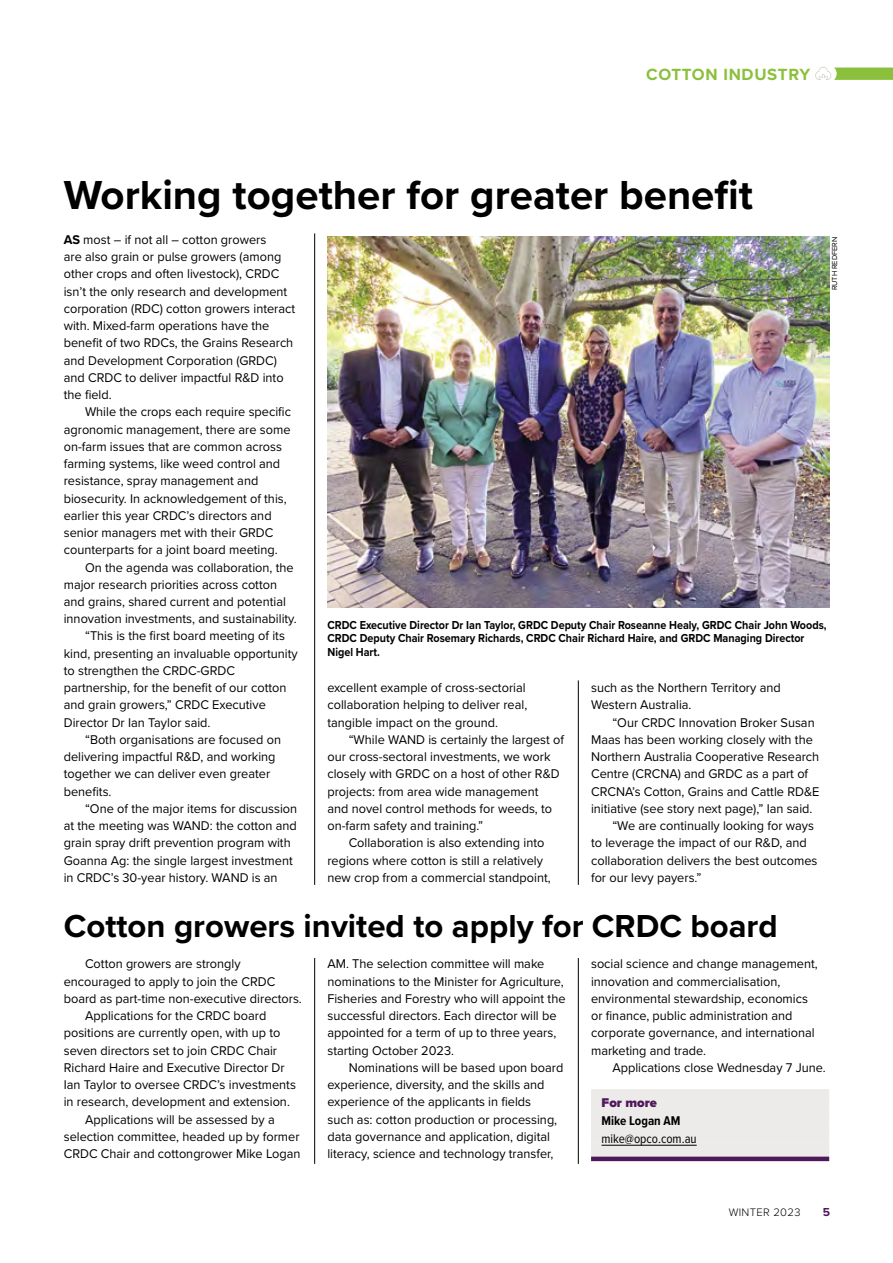
<style>
.page{position:relative;width:893px;height:1263px;background:#fff}
.page>*{position:absolute;margin:0;border:0;box-sizing:border-box;transform-origin:0 0}
.t1{font:700 42px "Proxima Nova";color:#000}
.t2{font:700 33px "Proxima Nova";color:#000}
.t3{font:700 16.8px "Proxima Nova";letter-spacing:.04em;color:#8bc03c}
.t4{font:13.2px/17.2px "Proxima Nova";color:#000}
.t5{font:13.2px "Proxima Nova Cond";color:#000}
.t6{font:700 13.2px "Proxima Nova Cond";color:#000}
.t7{font:900 13.2px "Proxima Nova";color:#4f185b}
.t8{font:700 12px/13.5px "Proxima Nova";color:#000;scale:.9 1}
.t9{font:700 12px "Proxima Nova";color:#4f185b}
.t10{font:300 11.25px "Proxima Nova";letter-spacing:.03em;color:#000}
.t11{font:7.5px "Proxima Nova";color:#000}
.s1{font-weight:700}
</style>
<div class="page">
<hr style="left:314px;top:233px;width:1px;height:652px;background:#000">
<hr style="left:578px;top:680px;width:1px;height:205px;background:#000">
<img style="left:327px;top:237px;width:502px;height:371px">
<svg style="left:815px;top:67px;width:78px;height:13px"></svg>
<div style="left:591px;top:1089px;width:238px;height:18px;background:#edeaea"></div>
<div style="left:591px;top:1107px;width:238px;height:18px;background:#edeaea"></div>
<div style="left:591px;top:1125px;width:238px;height:18px;background:#edeaea"></div>
<div style="left:591px;top:1143px;width:238px;height:18px;background:#edeaea"></div>
<hr style="left:602px;top:1145px;width:95px;height:1px;background:#000">
<hr style="left:591px;top:1157px;width:238px;height:4px;background:#4f185b">
<hr style="left:314px;top:958px;width:1px;height:206px;background:#000">
<hr style="left:578px;top:958px;width:1px;height:206px;background:#000">
<p class="t3" style="left:646px;top:62px;width:166px">COTTON INDUSTRY</p>
<h1 class="t1" style="left:64px;top:164px;width:691px">Working together for greater benefit</h1>
<p class="t4" style="left:64px;top:230px;width:233px"><span class="s1">AS</span> most – if not all – cotton growers<br>are also grain or pulse growers (among other crops and often livestock), CRDC isn’t the only research and development corporation (RDC) cotton growers interact with. Mixed-farm operations have the benefit of two RDCs, the Grains Research and Development Corporation (GRDC) and CRDC to deliver impactful R&amp;D into the field.</p>
<p class="t4" style="left:64px;top:403px;width:229px;text-indent:21px">While the crops each require specific agronomic management, there are some on-farm issues that are common across farming systems, like weed control and resistance, spray management and biosecurity. In acknowledgement of this, earlier this year CRDC’s directors and senior managers met with their GRDC counterparts for a joint board meeting.</p>
<p class="t4" style="left:85px;top:558px;width:210px">On the agenda was collaboration, the</p>
<p class="t4" style="left:64px;top:575px;width:215px">major research priorities across cotton</p>
<p class="t4" style="left:64px;top:592px;width:224px">and grains, shared current and potential</p>
<p class="t4" style="left:64px;top:610px;width:234px">innovation investments, and sustainability.</p>
<p class="t4" style="left:85px;top:627px;width:201px">“This is the first board meeting of its</p>
<p class="t4" style="left:64px;top:644px;width:236px">kind, presenting an invaluable opportunity</p>
<p class="t4" style="left:64px;top:661px;width:173px">to strengthen the CRDC-GRDC</p>
<p class="t4" style="left:64px;top:679px;width:224px">partnership, for the benefit of our cotton</p>
<p class="t4" style="left:64px;top:696px;width:204px">and grain growers,” CRDC Executive</p>
<p class="t4" style="left:64px;top:713px;width:148px">Director Dr Ian Taylor said.</p>
<p class="t4" style="left:85px;top:730px;width:197px">“Both organisations are focused on</p>
<p class="t4" style="left:64px;top:748px;width:213px">delivering impactful R&amp;D, and working</p>
<p class="t4" style="left:64px;top:765px;width:208px">together we can deliver even greater</p>
<p class="t4" style="left:64px;top:782px;width:49px">benefits.</p>
<p class="t4" style="left:85px;top:799px;width:214px">“One of the major items for discussion</p>
<p class="t4" style="left:64px;top:817px;width:235px">at the meeting was WAND: the cotton and</p>
<p class="t4" style="left:64px;top:834px;width:228px">grain spray drift prevention program with</p>
<p class="t4" style="left:64px;top:851px;width:230px">Goanna Ag: the single largest investment</p>
<p class="t4" style="left:64px;top:868px;width:215px">in CRDC’s 30-year history. WAND is an</p>
<p class="t11" style="left:829px;top:290px;width:55px;rotate:-90deg">RUTH REDFERN</p>
<p class="t8" style="left:327px;top:618px;width:556px">CRDC Executive Director Dr Ian Taylor, GRDC Deputy Chair Roseanne Healy, GRDC Chair John Woods,<br>CRDC Deputy Chair Rosemary Richards, CRDC Chair Richard Haire, and GRDC Managing Director<br>Nigel Hart.</p>
<p class="t4" style="left:327px;top:679px;width:201px">excellent example of cross-sectorial collaboration helping to deliver real, tangible impact on the ground.</p>
<p class="t4" style="left:327px;top:730px;width:238px;text-indent:21px">“While WAND is certainly the largest of our cross-sectoral investments, we work closely with GRDC on a host of other R&amp;D projects: from area wide management<br>and novel control methods for weeds, to on-farm safety and training.”</p>
<p class="t4" style="left:327px;top:834px;width:225px;text-indent:21px">Collaboration is also extending into regions where cotton is still a relatively new crop from a commercial standpoint,</p>
<p class="t4" style="left:591px;top:678px;width:191px">such as the Northern Territory and<br>Western Australia.</p>
<p class="t4" style="left:612px;top:713px;width:204px">“Our CRDC Innovation Broker Susan</p>
<p class="t4" style="left:591px;top:730px;width:223px">Maas has been working closely with the</p>
<p class="t4" style="left:591px;top:747px;width:230px">Northern Australia Cooperative Research</p>
<p class="t4" style="left:591px;top:765px;width:219px">Centre (CRCNA) and GRDC as a part of</p>
<p class="t4" style="left:591px;top:782px;width:230px">CRCNA’s Cotton, Grains and Cattle RD&amp;E</p>
<p class="t4" style="left:591px;top:799px;width:223px">initiative (see story next page),” Ian said.</p>
<p class="t4" style="left:612px;top:816px;width:203px">“We are continually looking for ways</p>
<p class="t4" style="left:591px;top:834px;width:217px">to leverage the impact of our R&amp;D, and</p>
<p class="t4" style="left:591px;top:851px;width:228px">collaboration delivers the best outcomes</p>
<p class="t4" style="left:591px;top:868px;width:112px">for our levy payers.”</p>
<h2 class="t2" style="left:64px;top:902px;width:715px">Cotton growers invited to apply for CRDC board</h2>
<p class="t4" style="left:85px;top:955px;width:157px">Cotton growers are strongly</p>
<p class="t4" style="left:64px;top:972px;width:213px">encouraged to apply to join the CRDC</p>
<p class="t4" style="left:64px;top:989px;width:240px">board as part-time non-executive directors.</p>
<p class="t4" style="left:85px;top:1006px;width:183px">Applications for the CRDC board</p>
<p class="t4" style="left:64px;top:1024px;width:218px">positions are currently open, with up to</p>
<p class="t4" style="left:64px;top:1041px;width:215px">seven directors set to join CRDC Chair</p>
<p class="t4" style="left:64px;top:1058px;width:222px">Richard Haire and Executive Director Dr</p>
<p class="t4" style="left:64px;top:1075px;width:234px">Ian Taylor to oversee CRDC’s investments</p>
<p class="t4" style="left:64px;top:1093px;width:228px">in research, development and extension.</p>
<p class="t4" style="left:85px;top:1110px;width:191px">Applications will be assessed by a</p>
<p class="t4" style="left:64px;top:1127px;width:237px">selection committee, headed up by former</p>
<p class="t4" style="left:64px;top:1144px;width:238px">CRDC Chair and cottongrower Mike Logan</p>
<p class="t4" style="left:327px;top:955px;width:240px">AM. The selection committee will make nominations to the Minister for Agriculture, Fisheries and Forestry who will appoint the successful directors. Each director will be appointed for a term of up to three years, starting October 2023.</p>
<p class="t4" style="left:327px;top:1058px;width:238px;text-indent:21px">Nominations will be based upon board experience, diversity, and the skills and experience of the applicants in fields<br>such as: cotton production or processing, data governance and application, digital literacy, science and technology transfer,</p>
<p class="t4" style="left:591px;top:955px;width:228px">social science and change management, innovation and commercialisation, environmental stewardship, economics or finance, public administration and corporate governance, and international marketing and trade.</p>
<p class="t4" style="left:612px;top:1058px;width:215px">Applications close Wednesday 7 June.</p>
<p class="t7" style="left:602px;top:1093px;width:57px">For more</p>
<p class="t6" style="left:602px;top:1111px;width:80px">Mike Logan AM</p>
<p class="t5" style="left:602px;top:1129px;width:97px">mike@opco.com.au</p>
<p class="t10" style="left:729px;top:1203px;width:73px">WINTER 2023</p>
<p class="t9" style="left:823px;top:1203px;width:9px">5</p>
</div>
